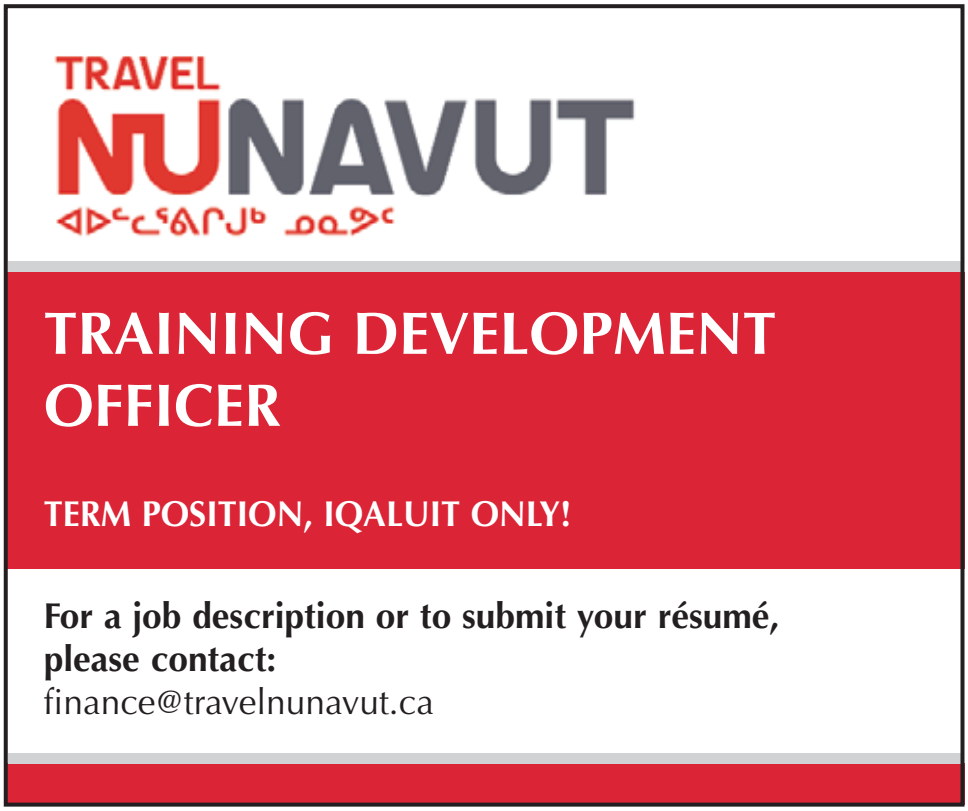
<style>
.page{position:relative;width:968px;height:811px;background:#fff}
.page>*{position:absolute;margin:0;border:0;box-sizing:border-box;transform-origin:0 0}
.t1{font:700 60px/72px "Optima";color:#fff}
.t2{font:700 36px/43.2px "Optima";color:#231f20}
.t3{font:700 36px "Optima";color:#fff;scale:.95 1}
.t4{font:36px "Optima";color:#231f20}
</style>
<div class="page">
<div style="left:8px;top:261px;width:952px;height:11px;background:#d1d2d4"></div>
<div style="left:4px;top:763px;width:960px;height:42px;background:#db2537"></div>
<div style="left:8px;top:753px;width:952px;height:10px;background:#d1d2d4"></div>
<img style="left:54px;top:56px;width:581px;height:181px">
<div style="left:4px;top:272px;width:960px;height:296px;background:#db2537"></div>
<div style="left:4px;top:4px;width:960px;height:802px;border:4px solid #231f20"></div>
<p class="t1" style="left:44px;top:298px;width:733px">TRAINING DEVELOPMENT<br>OFFICER</p>
<p class="t3" style="left:44px;top:493px;width:557px">TERM POSITION, IQALUIT ONLY!</p>
<p class="t2" style="left:44px;top:595px;width:737px">For a job description or to submit your résumé, please contact:</p>
<p class="t4" style="left:44px;top:681px;width:391px">finance@travelnunavut.ca</p>
</div>
